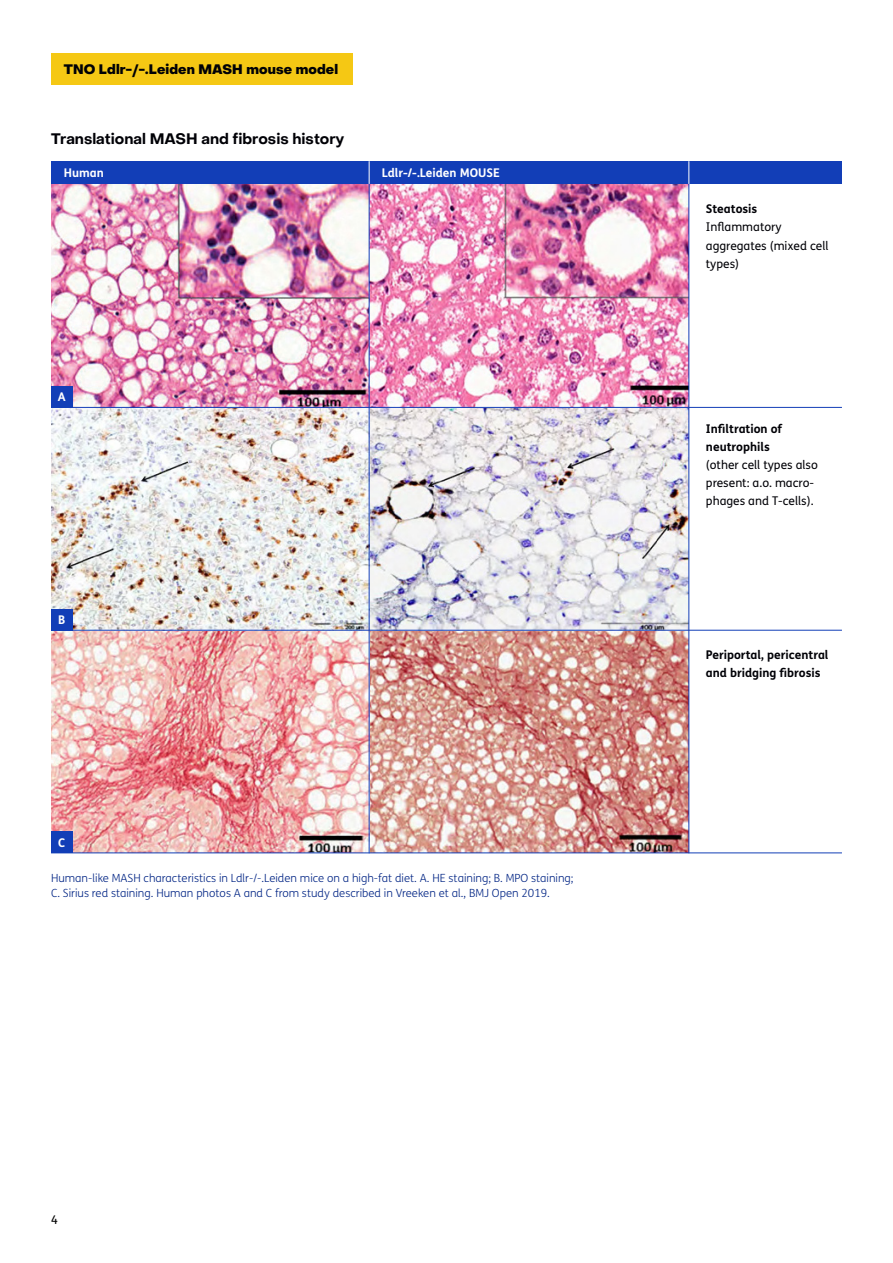
<style>
.page{position:relative;width:893px;height:1263px;background:#fff}
.page>*{position:absolute;margin:0;border:0;box-sizing:border-box;transform-origin:0 0}
.t1{font:700 15px "PP Object Sans";color:#000106}
.t2{font:800 13.5px "PP Object Sans";letter-spacing:.01em;color:#000106}
.t3{font:12px/18px "FS Me Pro";color:#000106}
.t4{font:700 12px/18px "FS Me Pro";color:#000106}
.t5{font:700 12px "FS Me Pro";color:#fff}
.t6{font:12px "FS Me Pro";color:#000}
.t7{font:300 11.25px/15px "FS Me Pro";color:#002484}
</style>
<div class="page">
<div style="left:51px;top:162px;width:318px;height:22px;background:#123eb7"></div>
<img style="left:51px;top:184px;width:637px;height:668px">
<div style="left:51px;top:386px;width:21px;height:21px;background:#123eb7"></div>
<div style="left:51px;top:609px;width:21px;height:21px;background:#123eb7"></div>
<div style="left:51px;top:832px;width:21px;height:21px;background:#123eb7"></div>
<div style="left:369px;top:162px;width:320px;height:22px;background:#123eb7"></div>
<div style="left:689px;top:162px;width:153px;height:22px;background:#123eb7"></div>
<hr style="left:51px;top:407px;width:791px;height:1px;background:#123eb7">
<hr style="left:51px;top:630px;width:791px;height:1px;background:#123eb7">
<hr style="left:51px;top:852px;width:791px;height:1px;background:#123eb7">
<svg style="left:369px;top:161px;width:1px;height:23px"></svg>
<hr style="left:369px;top:184px;width:1px;height:669px;background:#123eb7">
<svg style="left:688px;top:161px;width:1px;height:23px"></svg>
<hr style="left:688px;top:184px;width:1px;height:669px;background:#123eb7">
<div style="left:51px;top:53px;width:302px;height:32px;background:#f5c814"></div>
<p class="t2" style="left:64px;top:61px;width:276px">TNO Ldlr-/-.Leiden MASH mouse model</p>
<h1 class="t1" style="left:51px;top:130px;width:295px">Translational MASH and fibrosis history</h1>
<p class="t5" style="left:64px;top:164px;width:42px">Human</p>
<p class="t5" style="left:382px;top:164px;width:119px">Ldlr-/-.Leiden MOUSE</p>
<p class="t5" style="left:58px;top:388px;width:9px">A</p>
<p class="t5" style="left:58px;top:610px;width:9px">B</p>
<p class="t5" style="left:58px;top:833px;width:9px">C</p>
<p class="t7" style="left:51px;top:870px;width:524px">Human-like MASH characteristics in Ldlr-/-.Leiden mice on a high-fat diet. A. HE staining; B. MPO staining;<br>C. Sirius red staining. Human photos A and C from study described in Vreeken et al., BMJ Open 2019.</p>
<p class="t6" style="left:51px;top:1212px;width:8px">4</p>
<p class="t4" style="left:706px;top:200px;width:53px">Steatosis</p>
<p class="t3" style="left:706px;top:218px;width:124px">Inflammatory aggregates (mixed cell types)</p>
<p class="t4" style="left:706px;top:420px;width:78px">Infiltration of neutrophils</p>
<p class="t3" style="left:706px;top:456px;width:113px">(other cell types also present: a.o. macro&shy;phages and T-cells).</p>
<p class="t4" style="left:706px;top:645px;width:124px">Periportal, pericentral and bridging fibrosis</p>
</div>
